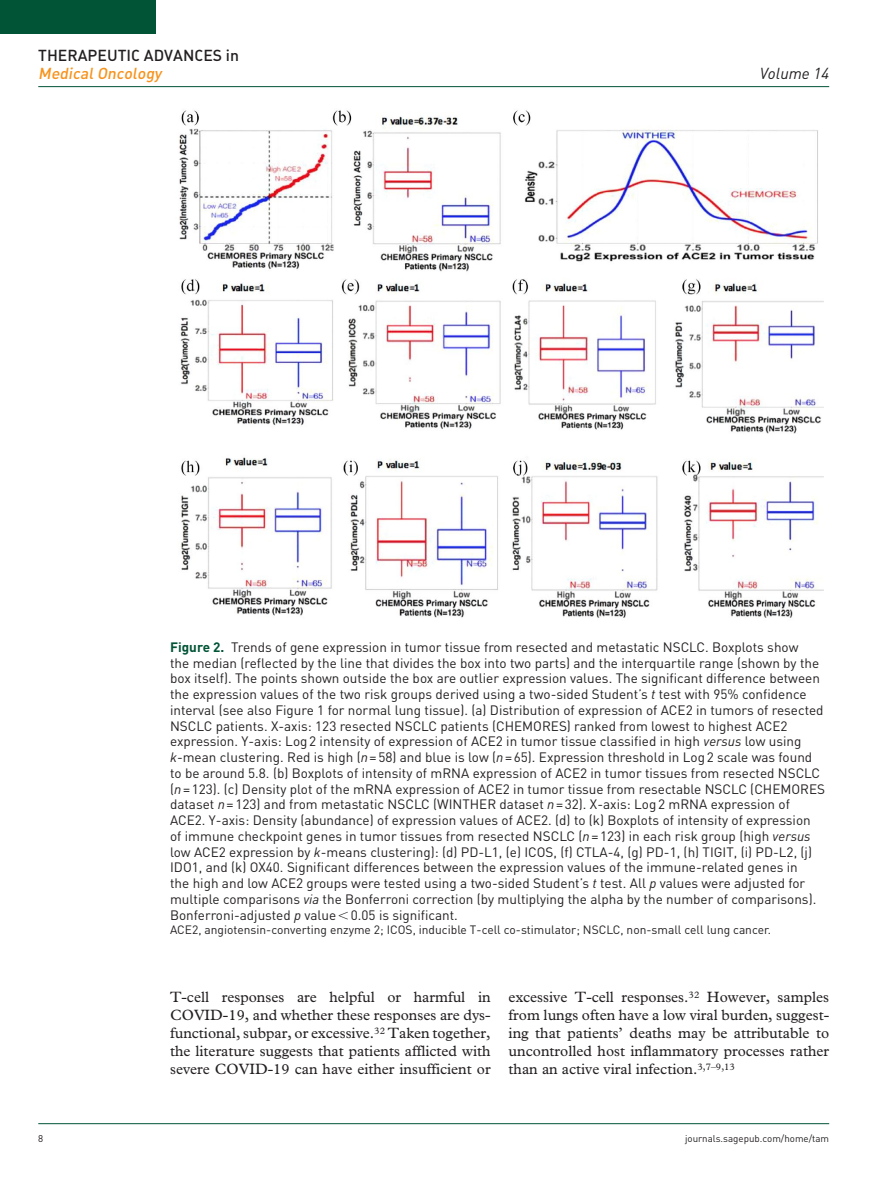
<style>
.page{position:relative;width:893px;height:1191px;background:#fff}
.page>*{position:absolute;margin:0;border:0;box-sizing:border-box;transform-origin:0 0}
.t1{font:15.75px "DIN Medium Alternate";color:#231f20}
.t2{font:italic 15.75px "DIN Medium Alternate";color:#f7931d}
.t3{font:italic 15.75px "DIN";color:#231f20}
.t4{font:15px/18px "Plantin Std";color:#231f20;text-align:justify}
.t5{font:13.5px/15.8px "DIN";color:#231f20}
.t6{font:12px "DIN";color:#231f20}
.t7{font:9.75px "DIN";color:#231f20}
.s1{font-weight:700;color:#015436}
.s2{font-style:italic}
</style>
<div class="page">
<hr style="left:38px;top:86px;width:791px;height:1px;background:#015436">
<hr style="left:38px;top:1123px;width:791px;height:1px;background:#015436">
<div style="left:0;top:0;width:155px;height:34px;background:#015436"></div>
<img style="left:179px;top:110px;width:645px;height:508px">
<p class="t1" style="left:38px;top:45px;width:202px">THERAPEUTIC ADVANCES IN</p>
<p class="t2" style="left:38px;top:63px;width:125px">MedicalOncology</p>
<p class="t3" style="left:760px;top:63px;width:71px">Volume 14</p>
<p class="t5" style="left:170px;top:639px;width:656px"><span class="s1">Figure 2.</span> Trends of gene expression in tumor tissue from resected and metastatic NSCLC. Boxplots show<br>the median (reflected by the line that divides the box into two parts) and the interquartile range (shown by the box itself). The points shown outside the box are outlier expression values. The significant difference between the expression values of the two risk groups derived using a two-sided Student’s <span class="s2">t</span> test with 95% confidence interval (see also Figure 1 for normal lung tissue). (a) Distribution of expression of ACE2 in tumors of resected NSCLC patients. X-axis: 123 resected NSCLC patients (CHEMORES) ranked from lowest to highest ACE2 expression. Y-axis: Log2 intensity of expression of ACE2 in tumor tissue classified in high <span class="s2">versus</span> low using <span class="s2">k</span>-mean clustering. Red is high (<span class="s2">n</span>=58) and blue is low (<span class="s2">n</span>=65). Expression threshold in Log2 scale was found to be around 5.8. (b) Boxplots of intensity of mRNA expression of ACE2 in tumor tissues from resected NSCLC (<span class="s2">n</span>=123). (c) Density plot of the mRNA expression of ACE2 in tumor tissue from resectable NSCLC (CHEMORES dataset <span class="s2">n</span>=123) and from metastatic NSCLC (WINTHER dataset <span class="s2">n</span>=32). X-axis: Log2 mRNA expression of ACE2. Y-axis: Density (abundance) of expression values of ACE2. (d) to (k) Boxplots of intensity of expression of immune checkpoint genes in tumor tissues from resected NSCLC (<span class="s2">n</span>=123) in each risk group (high <span class="s2">versus </span>low ACE2 expression by <span class="s2">k</span>-means clustering): (d) PD-L1, (e) ICOS, (f) CTLA-4, (g) PD-1, (h) TIGIT, (i) PD-L2, (j)<br>IDO1, and (k) OX40. Significant differences between the expression values of the immune-related genes in<br>the high and low ACE2 groups were tested using a two-sided Student’s <span class="s2">t</span> test. All <span class="s2">p</span> values were adjusted for multiple comparisons <span class="s2">via</span> the Bonferroni correction (by multiplying the alpha by the number of comparisons).<br>Bonferroni-adjusted <span class="s2">p</span> value 0.05 is significant.</p>
<p class="t6" style="left:170px;top:922px;width:602px">ACE2, angiotensin-converting enzyme 2; ICOS, inducible T-cell co-stimulator; NSCLC, non-small cell lung cancer.</p>
<p class="t4" style="left:170px;top:988px;width:322px">T-cell responses are helpful or harmful in COVID-19, and whether these responses are dys&shy;functional, subpar, or excessive.<sup>32</sup> Taken together, the literature suggests that patients afflicted with severe COVID-19 can have either insufficient or</p>
<p class="t4" style="left:509px;top:988px;width:322px">excessive T-cell responses.<sup>32</sup> However, samples from lungs often have a low viral burden, suggest&shy;ing that patients’ deaths may be attributable to uncontrolled host inflammatory processes rather than an active viral infection.<sup>3,7–9,13</sup></p>
<p class="t7" style="left:38px;top:1132px;width:7px">8</p>
<p class="t7" style="left:685px;top:1132px;width:146px">journals.sagepub.com/home/tam</p>
</div>
